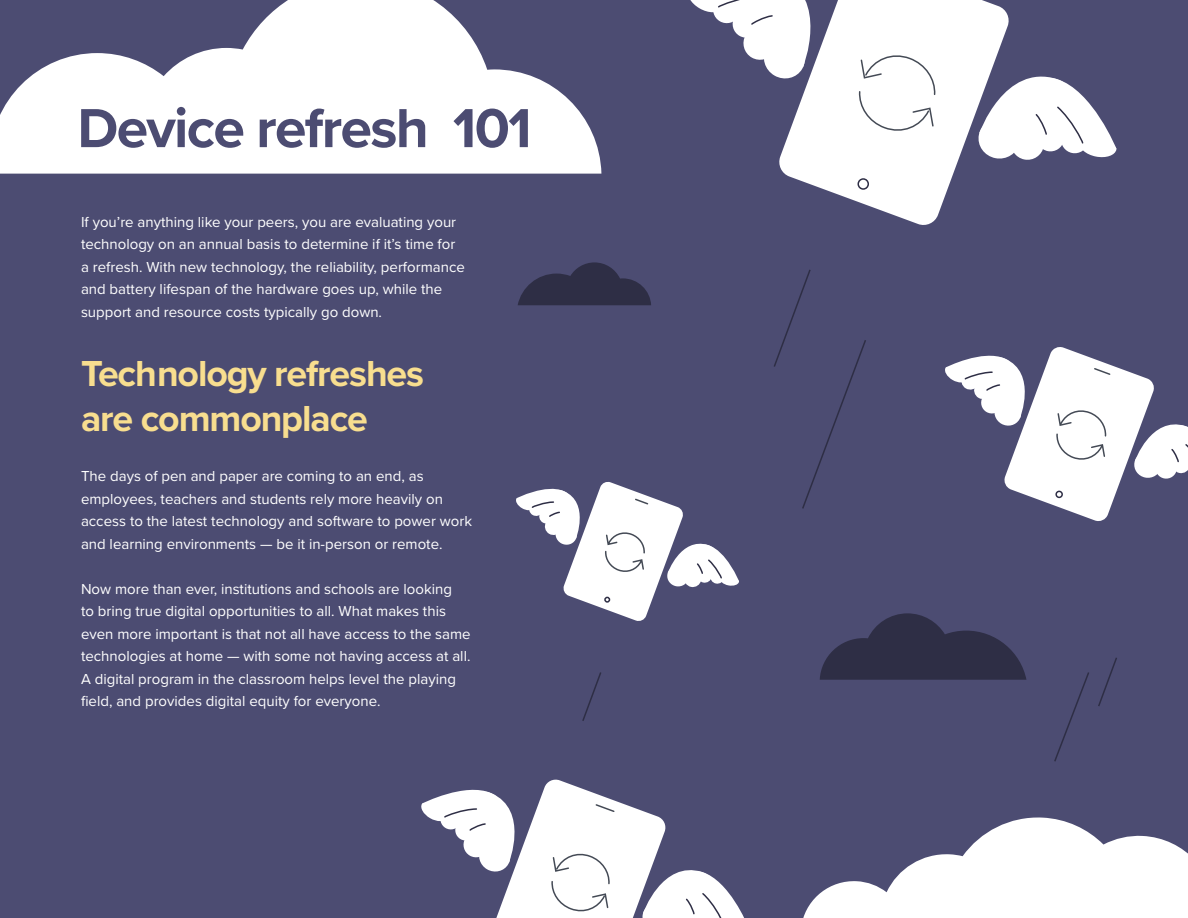
<style>
.page{position:relative;width:1188px;height:918px;background:#4c4c72}
.page>*{position:absolute;margin:0;border:0;box-sizing:border-box;transform-origin:0 0}
.t1{font:700 57px "Proxima Nova";letter-spacing:-.03em;color:#4c4c72}
.t2{font:700 37.5px/45px "Proxima Nova";letter-spacing:-.03em;color:#f8de8f}
.t3{font:15px/22.5px "Proxima Nova";color:#fff}
</style>
<div class="page">
<svg style="left:803px;top:817px;width:385px;height:101px"></svg>
<svg style="left:518px;top:262px;width:133px;height:43px"></svg>
<svg style="left:820px;top:613px;width:206px;height:67px"></svg>
<svg style="left:0;top:0;width:601px;height:174px;fill:#fff"></svg>
<svg style="left:516px;top:482px;width:223px;height:139px"></svg>
<svg style="left:421px;top:779px;width:323px;height:139px"></svg>
<svg style="left:945px;top:347px;width:243px;height:174px"></svg>
<svg style="left:779px;top:0;width:230px;height:225px;fill:#fff"></svg>
<div style="left:858px;top:0;width:85px;height:134px;background:#fff"></div>
<div style="left:857px;top:178px;width:12px;height:12px;border:2px solid #2e2e45;border-radius:50%"></div>
<svg style="left:690px;top:0;width:140px;height:81px"></svg>
<svg style="left:977px;top:63px;width:140px;height:98px"></svg>
<svg style="left:582px;top:672px;width:19px;height:49px"></svg>
<svg style="left:774px;top:269px;width:92px;height:240px"></svg>
<svg style="left:1098px;top:657px;width:19px;height:49px"></svg>
<svg style="left:1054px;top:672px;width:35px;height:90px"></svg>
<h1 class="t1" style="left:77px;top:86px;width:456px">Device refresh 101</h1>
<p class="t3" style="left:81px;top:210px;width:385px">If you’re anything like your peers, you are evaluating your technology on an annual basis to determine if it’s time for a refresh. With new technology, the reliability, performance and battery lifespan of the hardware goes up, while the support and resource costs typically go down.</p>
<h2 class="t2" style="left:81px;top:350px;width:345px">Tech nology refreshes are commonplace</h2>
<p class="t3" style="left:81px;top:464px;width:393px">The days of pen and paper are coming to an end, as employees, teachers and students rely more heavily on access to the latest technology and software to power work and learning environments — be it in-person or remote.</p>
<p class="t3" style="left:81px;top:577px;width:391px">Now more than ever, institutions and schools are looking<br>to bring true digital opportunities to all. What makes this even more important is that not all have access to the same technologies at home — with some not having access at all.<br>A digital program in the classroom helps level the playing field, and provides digital equity for everyone.</p>
</div>
